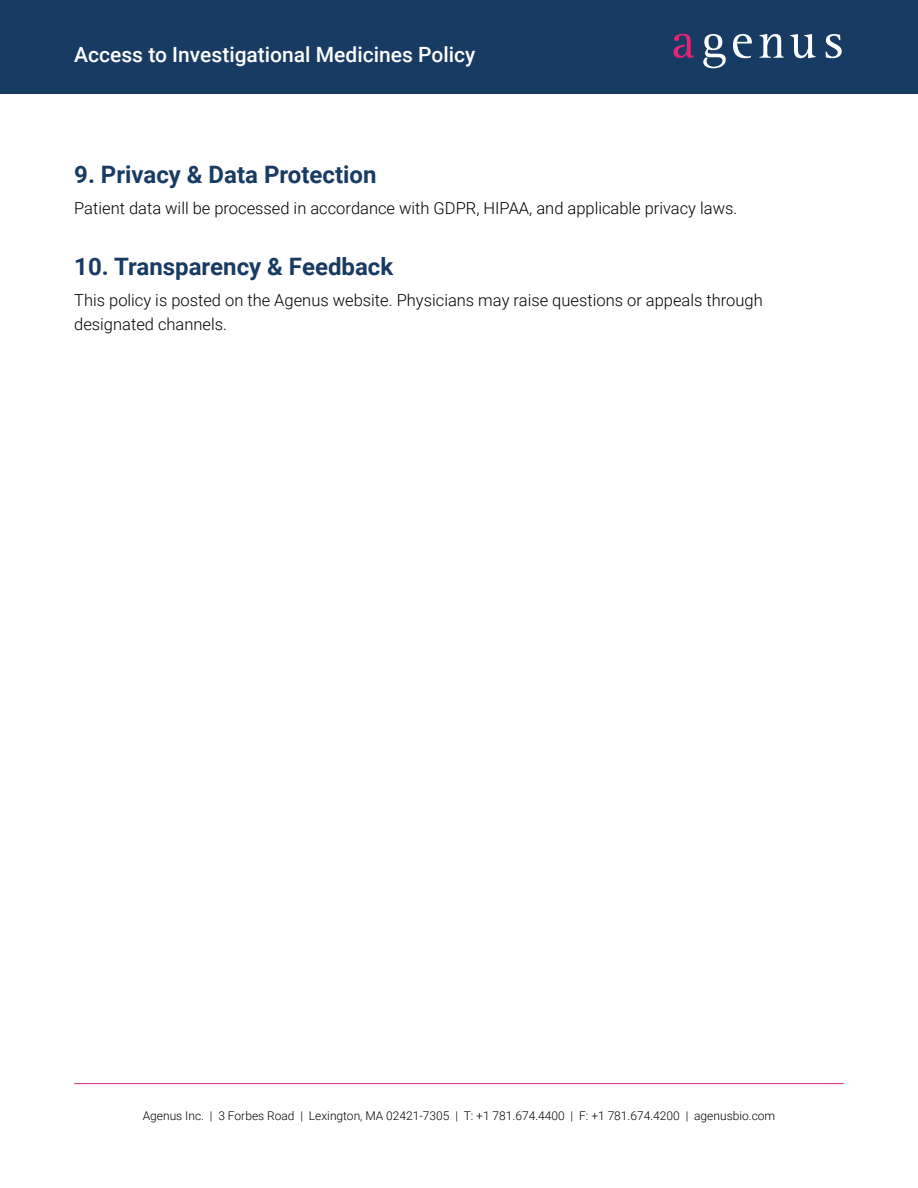
<style>
.page{position:relative;width:918px;height:1188px;background:#fff}
.page>*{position:absolute;margin:0;border:0;box-sizing:border-box;transform-origin:0 0}
.t1{font:700 24px "Roboto";color:#173b63}
.t2{font:500 21px "Roboto";color:#fff}
.t3{font:300 16.5px/24px "Roboto";color:#000}
.t4{font:300 12px "Roboto";color:#000}
</style>
<div class="page">
<hr style="left:74px;top:1083px;width:770px;height:1px;background:#e62475">
<div style="left:0;top:0;width:918px;height:93px;background:#173b63"></div>
<svg style="left:826px;top:34px;width:16px;height:24px"></svg>
<svg style="left:733px;top:34px;width:19px;height:24px"></svg>
<svg style="left:760px;top:34px;width:24px;height:24px"></svg>
<svg style="left:790px;top:34px;width:26px;height:24px"></svg>
<svg style="left:673px;top:34px;width:21px;height:24px"></svg>
<svg style="left:703px;top:34px;width:23px;height:34px"></svg>
<p class="t2" style="left:74px;top:40px;width:403px">Access to Investigational Medicines Policy</p>
<h1 class="t1" style="left:74px;top:157px;width:304px">9. Privacy &amp; Data Protection</h1>
<p class="t3" style="left:74px;top:195px;width:665px">Patient data will be processed in accordance with GDPR, HIPAA, and applicable privacy laws.</p>
<h1 class="t1" style="left:74px;top:250px;width:321px">10. Transparency &amp; Feedback</h1>
<p class="t3" style="left:74px;top:287px;width:690px">This policy is posted on the Agenus website. Physicians may raise questions or appeals through designated channels.</p>
<p class="t4" style="left:143px;top:1107px;width:634px">Agenus Inc. | 3 Forbes Road | Lexington, MA 02421-7305 | T: +1 781.674.4400 | F: +1 781.674.4200 | agenusbio.com</p>
</div>
